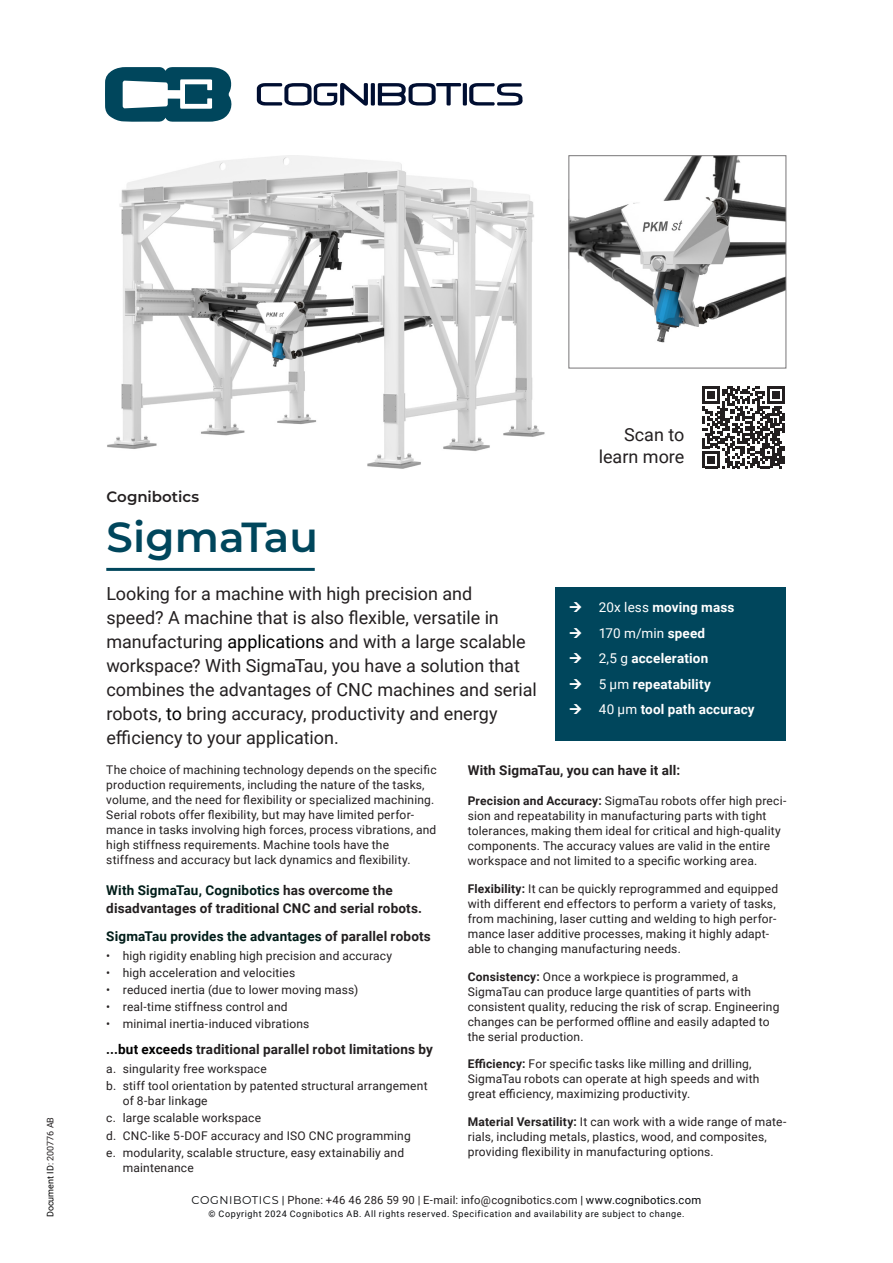
<style>
.page{position:relative;width:893px;height:1263px;background:#fff}
.page>*{position:absolute;margin:0;border:0;box-sizing:border-box;transform-origin:0 0}
.t1{font:600 42px "Montserrat";color:#00465c}
.t2{font:18px/24px "Roboto";letter-spacing:-.005em;color:#231f20}
.t3{font:600 15px "Montserrat";color:#231f20}
.t4{font:700 13.5px/18px "Roboto";letter-spacing:.01em;color:#231f20}
.t5{font:700 13.5px "Roboto";letter-spacing:.01em;color:#fff}
.t6{font:700 13.5px "Roboto";letter-spacing:.01em;color:#001d19}
.t7{font:13.5px "Roboto";letter-spacing:.005em;color:#fff}
.t8{font:12px/15px "Roboto";letter-spacing:.015em;color:#231f20}
.t9{font:11.25px "Roboto";letter-spacing:.02em;color:#231f20}
.t10{font:9px "Roboto";letter-spacing:.065em;color:#07090c}
.t11{font:9px "Roboto";color:#000001}
.s1{color:#231f20}
.s2{color:#000001}
.s3{font-weight:400}
.s4{font-weight:700}
.s5{color:#001d19}
.s6{font-family:"Montserrat";color:#07090c}
.s7{color:#07090c}
</style>
<div class="page">
<div style="left:556px;top:587px;width:230px;height:154px;background:#00465c"></div>
<svg style="left:105px;top:67px;width:127px;height:55px"></svg>
<svg style="left:257px;top:83px;width:266px;height:23px"></svg>
<img style="left:107px;top:155px;width:438px;height:314px">
<hr style="left:106px;top:568px;width:209px;height:3px;background:#00465c">
<img style="left:570px;top:157px;width:214px;height:186px">
<div style="left:568px;top:155px;width:218px;height:214px;border:1px solid #787677"></div>
<svg style="left:702px;top:386px;width:83px;height:82px"></svg>
<p class="t11" style="left:44px;top:1217px;width:102px;rotate:-90deg">Document ID<span class="s1">: 200776 AB</span></p>
<p class="t3" style="left:106px;top:486px;width:94px">Cognibotics</p>
<p class="t1" style="left:106px;top:507px;width:213px">SigmaTau</p>
<p class="t2" style="left:106px;top:581px;width:432px">Looking for a machine with high precision and<br>speed? A machine that is also flexible, versatile in manufacturing <span class="s2">applications</span> and with a large scalable workspace? With SigmaTau, you have a solution that combines the advantages of CNC machines and serial robots, <span class="s2">to</span> bring accuracy, productivity and energy efficiency to your application.</p>
<p class="t2" style="left:599px;top:424px;width:87px;line-height:21.6px;text-align:right">Scan to learn more</p>
<p class="t5" style="left:599px;top:598px;width:137px"><span class="s3">20x less</span> moving mass</p>
<p class="t7" style="left:599px;top:623px;width:108px">170 m/min <span class="s4">speed</span></p>
<p class="t5" style="left:599px;top:649px;width:111px"><span class="s3">2,5 g</span> acceleration</p>
<p class="t5" style="left:599px;top:674px;width:114px"><span class="s3">5 μm</span> repeatability</p>
<p class="t5" style="left:599px;top:700px;width:158px"><span class="s3">40 μm</span> tool path accuracy</p>
<p class="t8" style="left:106px;top:762px;width:332px">The choice of machining technology depends on the specific production requirements, including the nature of the tasks, volume, and the need for flexibility or specialized machining.<br>Serial robots offer flexibility, but may have limited perfor&shy;mance in tasks involving high forces, process vibrations, and high stiffness requirements. Machine tools have the stiffness and accuracy but lack dynamics and flexibility.</p>
<p class="t4" style="left:106px;top:880px;width:317px"><span class="s5">With SigmaTau, Cognibotics</span> has overcome the disadvantages of traditional CNC and serial robots.</p>
<p class="t6" style="left:106px;top:926px;width:326px">SigmaTau provides the advantages <span class="s1">of parallel robots</span></p>
<p class="t8" style="left:106px;top:947px;width:287px">• high rigidity enabling high precision and accuracy</p>
<p class="t8" style="left:106px;top:965px;width:190px">• high acceleration and velocities</p>
<p class="t8" style="left:106px;top:982px;width:254px">• reduced inertia (due to lower moving mass)</p>
<p class="t8" style="left:106px;top:999px;width:183px">• real-time stiffness control and</p>
<p class="t8" style="left:106px;top:1016px;width:205px">• minimal inertia-induced vibrations</p>
<p class="t4" style="left:106px;top:1040px;width:328px"><span class="s2">...but exceeds</span> traditional parallel robot limitations by</p>
<p class="t8" style="left:106px;top:1061px;width:162px">a. singularity free workspace</p>
<p class="t8" style="left:123px;top:1078px;width:306px;text-indent:-16px">b. stiff tool orientation by patented structural arrangement of 8-bar linkage</p>
<p class="t8" style="left:106px;top:1110px;width:156px">c. large scalable workspace</p>
<p class="t8" style="left:106px;top:1127px;width:306px">d. CNC-like 5-DOF accuracy and ISO CNC programming</p>
<p class="t8" style="left:123px;top:1144px;width:283px;text-indent:-16px">e. modularity, scalable structure, easy extainabiliy and maintenance</p>
<p class="t4" style="left:468px;top:761px;width:214px">With SigmaTau, you can have it all:</p>
<p class="t8" style="left:468px;top:793px;width:320px"><span class="s4">Precision and Accuracy:</span> SigmaTau robots offer high preci&shy;sion and repeatability in manufacturing parts with tight tolerances, making them ideal for critical and high-quality components. The accuracy values are valid in the entire workspace and not limited to a specific working area.</p>
<p class="t8" style="left:468px;top:880px;width:312px"><span class="s4">Flexibility:</span> It can be quickly reprogrammed and equipped with different end effectors to perform a variety of tasks, from machining, laser cutting and welding to high perfor&shy;mance laser additive processes, making it highly adapt&shy;able to changing manufacturing needs.</p>
<p class="t8" style="left:468px;top:968px;width:313px"><span class="s4">Consistency:</span> Once a workpiece is programmed, a SigmaTau can produce large quantities of parts with consistent quality, reducing the risk of scrap. Engineering changes can be performed offline and easily adapted to the serial production.</p>
<p class="t8" style="left:468px;top:1056px;width:293px"><span class="s4">Efficiency:</span> For specific tasks like milling and drilling,<br>SigmaTau robots can operate at high speeds and with great efficiency, maximizing productivity.</p>
<p class="t8" style="left:468px;top:1114px;width:320px"><span class="s4">Material Versatility:</span> It can work with a wide range of mate&shy;rials, including metals, plastics, wood, and composites, providing flexibility in manufacturing options.</p>
<p class="t9" style="left:192px;top:1192px;width:511px"><span class="s6">COGNIBOTICS</span> <span class="s7">|</span> Phone: +46 46 286 59 90 | E-mail: info@cognibotics.com <span class="s7">| www.cognibotics.com</span></p>
<p class="t10" style="left:209px;top:1207px;width:478px">© Copyright 2024 Cognibotics AB. All rights reserved. Specification and availability are subject to change.</p>
</div>
